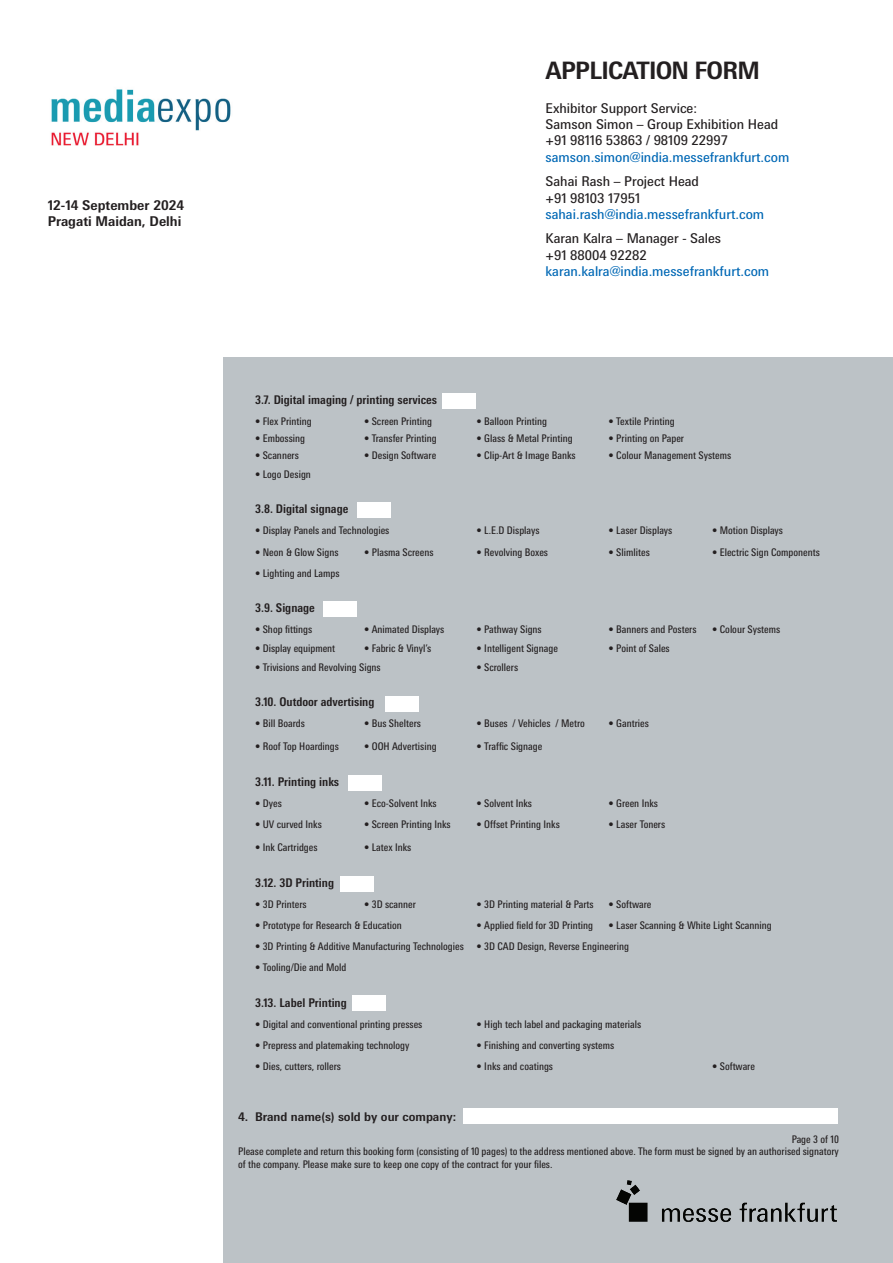
<style>
.page{position:relative;width:893px;height:1263px;background:#fff}
.page>*{position:absolute;margin:0;border:0;box-sizing:border-box;transform-origin:0 0}
.t1{font:700 24px "Messe Univers";letter-spacing:-.03em;color:#231f20}
.t2{font:13.5px/16.2px "Messe Univers";color:#231f20}
.t3{font:13.5px "Messe Univers";color:#0168b5}
.t4{font:700 13.5px/16.2px "Messe Univers";color:#231f20}
.t5{font:700 condensed 12px "Messe Univers";color:#231f20}
.t6{font:700 12px "Messe Univers";color:#231f20}
.t7{font:condensed 10.5px/12.6px "Messe Univers";color:#231f20;text-align:justify}
</style>
<div class="page">
<img style="left:51px;top:89px;width:180px;height:57px">
<div style="left:224px;top:357px;width:669px;height:906px;background:#bcc2c6"></div>
<img style="left:616px;top:1180px;width:221px;height:41px">
<div style="left:442px;top:393px;width:34px;height:15px;background:#fff"></div>
<div style="left:357px;top:503px;width:34px;height:15px;background:#fff"></div>
<div style="left:323px;top:602px;width:34px;height:15px;background:#fff"></div>
<div style="left:348px;top:775px;width:34px;height:15px;background:#fff"></div>
<div style="left:340px;top:876px;width:34px;height:15px;background:#fff"></div>
<div style="left:352px;top:995px;width:34px;height:15px;background:#fff"></div>
<div style="left:463px;top:1108px;width:375px;height:16px;background:#fff"></div>
<div style="left:385px;top:696px;width:34px;height:15px;background:#fff"></div>
<p class="t4" style="left:48px;top:196px;width:138px">12-14 September 2024<br>Pragati Maidan, Delhi</p>
<h1 class="t1" style="left:546px;top:56px;width:216px">APPLICATION FORM</h1>
<p class="t2" style="left:546px;top:100px;width:234px">Exhibitor Support Service:<br>Samson Simon – Group Exhibition Head +91 98116 53863 / 98109 22997</p>
<p class="t3" style="left:546px;top:148px;width:245px">samson.simon@india.messefrankfurt.com</p>
<p class="t2" style="left:546px;top:173px;width:155px">Sahai Rash – Project Head +91 98103 17951</p>
<p class="t3" style="left:546px;top:206px;width:220px">sahai.rash@india.messefrankfurt.com</p>
<p class="t2" style="left:546px;top:230px;width:177px">Karan Kalra – Manager - Sales +91 88004 92282</p>
<p class="t3" style="left:546px;top:263px;width:225px">karan.kalra@india.messefrankfurt.com</p>
<p class="t5" style="left:255px;top:392px;width:183px">3.7. Digital imaging / printing services</p>
<p class="t7" style="left:255px;top:415px;width:58px">• Flex Printing</p>
<p class="t7" style="left:364px;top:415px;width:69px">• Screen Printing</p>
<p class="t7" style="left:477px;top:415px;width:72px">• Balloon Printing</p>
<p class="t7" style="left:609px;top:415px;width:68px">• Textile Printing</p>
<p class="t7" style="left:255px;top:432px;width:52px">• Embossing</p>
<p class="t7" style="left:364px;top:432px;width:74px">• Transfer Printing</p>
<p class="t7" style="left:477px;top:432px;width:97px">• Glass &amp; Metal Printing</p>
<p class="t7" style="left:609px;top:432px;width:77px">• Printing on Paper</p>
<p class="t7" style="left:255px;top:449px;width:45px">• Scanners</p>
<p class="t7" style="left:364px;top:449px;width:74px">• Design Software</p>
<p class="t7" style="left:477px;top:449px;width:101px">• Clip-Art &amp; Image Banks</p>
<p class="t7" style="left:609px;top:449px;width:124px">• Colour Management Systems</p>
<p class="t7" style="left:255px;top:467px;width:57px">• Logo Design</p>
<p class="t5" style="left:255px;top:502px;width:95px">3.8. Digital signage</p>
<p class="t7" style="left:255px;top:524px;width:136px">• Display Panels and Technologies</p>
<p class="t7" style="left:477px;top:524px;width:64px">• L.E.D Displays</p>
<p class="t7" style="left:609px;top:524px;width:65px">• Laser Displays</p>
<p class="t7" style="left:712px;top:524px;width:72px">• Motion Displays</p>
<p class="t7" style="left:255px;top:545px;width:85px">• Neon &amp; Glow Signs</p>
<p class="t7" style="left:364px;top:545px;width:71px">• Plasma Screens</p>
<p class="t7" style="left:477px;top:545px;width:73px">• Revolving Boxes</p>
<p class="t7" style="left:609px;top:545px;width:43px">• Slimlites</p>
<p class="t7" style="left:712px;top:545px;width:109px">• Electric Sign Components</p>
<p class="t7" style="left:255px;top:566px;width:86px">• Lighting and Lamps</p>
<p class="t5" style="left:255px;top:601px;width:61px">3.9. Signage</p>
<p class="t7" style="left:255px;top:623px;width:59px">• Shop fittings</p>
<p class="t7" style="left:364px;top:623px;width:82px">• Animated Displays</p>
<p class="t7" style="left:477px;top:623px;width:67px">• Pathway Signs</p>
<p class="t7" style="left:609px;top:623px;width:89px">• Banners and Posters</p>
<p class="t7" style="left:712px;top:623px;width:70px">• Colour Systems</p>
<p class="t7" style="left:255px;top:642px;width:82px">• Display equipment</p>
<p class="t7" style="left:364px;top:642px;width:69px">• Fabric &amp; Vinyl’s</p>
<p class="t7" style="left:477px;top:642px;width:83px">• Intelligent Signage</p>
<p class="t7" style="left:609px;top:642px;width:63px">• Point of Sales</p>
<p class="t7" style="left:255px;top:660px;width:127px">• Trivisions and Revolving Signs</p>
<p class="t7" style="left:477px;top:660px;width:43px">• Scrollers</p>
<p class="t5" style="left:255px;top:695px;width:121px">3.10. Outdoor advertising</p>
<p class="t7" style="left:255px;top:717px;width:51px">• Bill Boards</p>
<p class="t7" style="left:364px;top:717px;width:58px">• Bus Shelters</p>
<p class="t7" style="left:477px;top:717px;width:110px">• Buses / Vehicles / Metro</p>
<p class="t7" style="left:609px;top:717px;width:42px">• Gantries</p>
<p class="t7" style="left:255px;top:740px;width:85px">• Roof Top Hoardings</p>
<p class="t7" style="left:364px;top:740px;width:74px">• OOH Advertising</p>
<p class="t7" style="left:477px;top:740px;width:67px">• Traffic Signage</p>
<p class="t5" style="left:255px;top:774px;width:86px">3.11. Printing inks</p>
<p class="t7" style="left:255px;top:797px;width:28px">• Dyes</p>
<p class="t7" style="left:364px;top:797px;width:74px">• Eco-Solvent Inks</p>
<p class="t7" style="left:477px;top:797px;width:57px">• Solvent Inks</p>
<p class="t7" style="left:609px;top:797px;width:51px">• Green Inks</p>
<p class="t7" style="left:255px;top:818px;width:68px">• UV curved Inks</p>
<p class="t7" style="left:364px;top:818px;width:88px">• Screen Printing Inks</p>
<p class="t7" style="left:477px;top:818px;width:85px">• Offset Printing Inks</p>
<p class="t7" style="left:609px;top:818px;width:58px">• Laser Toners</p>
<p class="t7" style="left:255px;top:841px;width:64px">• Ink Cartridges</p>
<p class="t7" style="left:364px;top:841px;width:49px">• Latex Inks</p>
<p class="t5" style="left:255px;top:875px;width:80px">3.12. 3D Printing</p>
<p class="t7" style="left:255px;top:898px;width:53px">• 3D Printers</p>
<p class="t7" style="left:364px;top:898px;width:53px">• 3D scanner</p>
<p class="t7" style="left:477px;top:898px;width:119px">• 3D Printing material &amp; Parts</p>
<p class="t7" style="left:609px;top:898px;width:44px">• Software</p>
<p class="t7" style="left:255px;top:919px;width:148px">• Prototype for Research &amp; Education</p>
<p class="t7" style="left:477px;top:919px;width:118px">• Applied field for 3D Printing</p>
<p class="t7" style="left:609px;top:919px;width:165px">• Laser Scanning &amp; White Light Scanning</p>
<p class="t7" style="left:255px;top:940px;width:375px">• 3D Printing &amp; Additive Manufacturing Technologies • 3D CAD Design, Reverse Engineering</p>
<p class="t7" style="left:255px;top:961px;width:93px">• Tooling/Die and Mold</p>
<p class="t5" style="left:255px;top:995px;width:93px">3.13. Label Printing</p>
<p class="t7" style="left:255px;top:1018px;width:169px">• Digital and conventional printing presses</p>
<p class="t7" style="left:477px;top:1018px;width:166px">• High tech label and packaging materials</p>
<p class="t7" style="left:255px;top:1039px;width:156px">• Prepress and platemaking technology</p>
<p class="t7" style="left:477px;top:1039px;width:139px">• Finishing and converting systems</p>
<p class="t7" style="left:255px;top:1060px;width:87px">• Dies, cutters, rollers</p>
<p class="t7" style="left:477px;top:1060px;width:78px">• Inks and coatings</p>
<p class="t7" style="left:712px;top:1060px;width:44px">• Software</p>
<p class="t6" style="left:238px;top:1109px;width:219px">4. Brand name(s) sold by our company:</p>
<p class="t7" style="left:238px;top:1132px;width:602px;text-indent:553px">Page 3 of 10<br>Please complete and return this booking form (consisting of 10 pages) to the address mentioned above. The form must be signed by an authorised signatory of the company. Please make sure to keep one copy of the contract for your files.</p>
</div>
